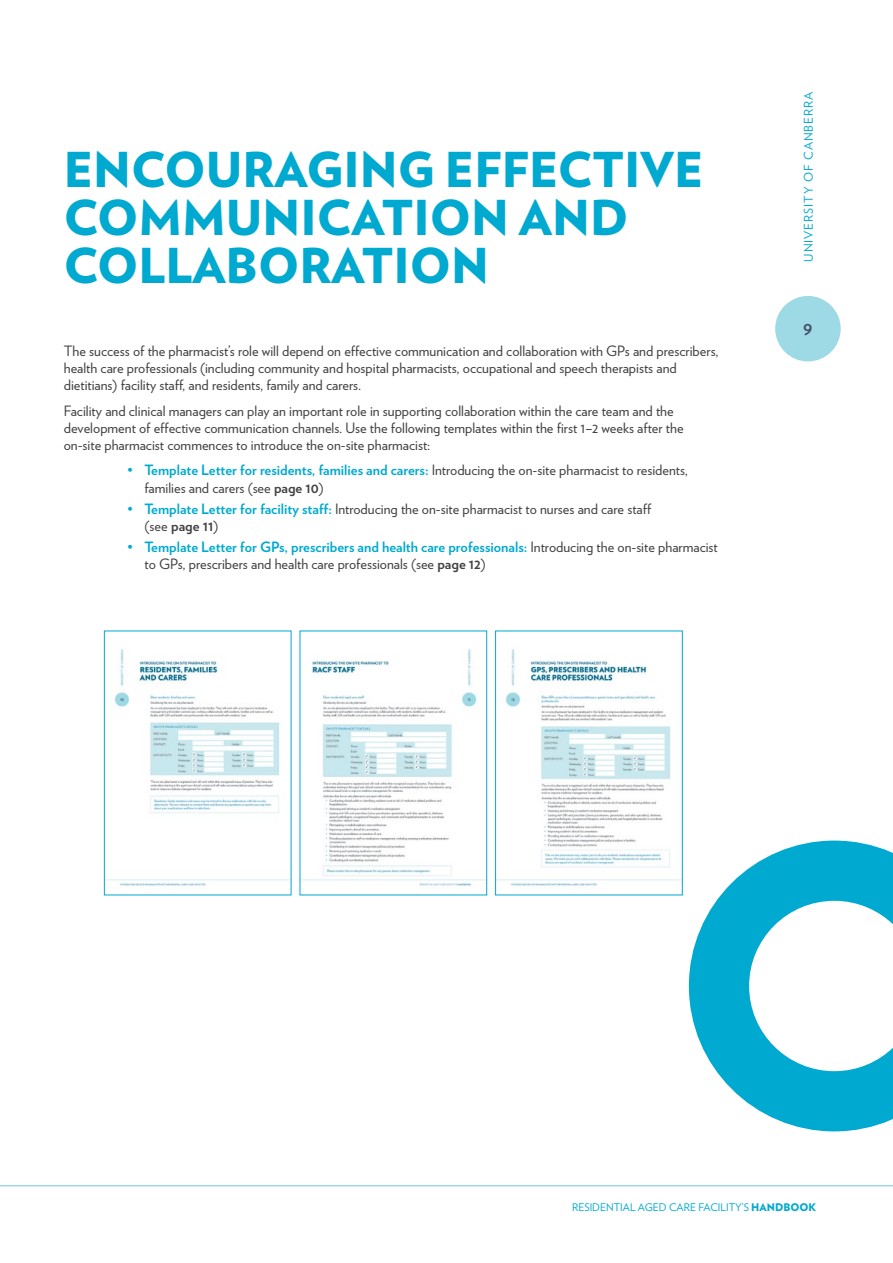
<style>
.page{position:relative;width:893px;height:1263px;background:#fff}
.page>*{position:absolute;margin:0;border:0;box-sizing:border-box;transform-origin:0 0}
.t1{font:900 48px/48px "Verlag";color:#00a9cf}
.t2{font:700 15px "Verlag";color:#424d61}
.t3{font:14.25px/17.1px "Verlag";color:#414042}
.t4{font:12px "Verlag";letter-spacing:.08em;color:#00a9cf}
.t5{font:10.5px "Verlag";color:#00a9cf}
.s1{color:#00a9cf}
.s2{font-weight:700;color:#00a9cf}
.s3{font-weight:700}
.s4{font-weight:900}
</style>
<div class="page">
<div style="left:775px;top:296px;width:66px;height:65px;background:#9edae6;border-radius:50%"></div>
<hr style="left:0;top:1185px;width:893px;height:1px;background:#9edae6">
<svg style="left:689px;top:840px;width:204px;height:291px"></svg>
<img style="left:106px;top:649px;width:183px;height:238px">
<img style="left:302px;top:649px;width:183px;height:238px">
<img style="left:497px;top:649px;width:183px;height:238px">
<h1 class="t1" style="left:64px;top:143px;width:641px">ENCOURAGING EFFECTIVE<br>COMMUNICATION AND<br>COLLABORATION</h1>
<p class="t3" style="left:64px;top:341px;width:656px">The success of the pharmacist’s role will depend on effective communication and collaboration with GPs and prescribers, health care professionals (including community and hospital pharmacists, occupational and speech therapists and dietitians) facility staff, and residents, family and carers.</p>
<p class="t3" style="left:64px;top:401px;width:621px">Facility and clinical managers can play an important role in supporting collaboration within the care team and the development of effective communication channels. Use the following templates within the first 1–2 weeks after the on-site pharmacist commences to introduce the on-site pharmacist:</p>
<p class="t3" style="left:145px;top:461px;width:545px;text-indent:-17px"><span class="s1">•</span> <span class="s2">Template Letter for residents, families and carers:</span> Introducing the on-site pharmacist to residents, families and carers (see <span class="s3">page 10</span>)</p>
<p class="t3" style="left:145px;top:499px;width:508px;text-indent:-17px"><span class="s1">•</span> <span class="s2">Template Letter for facility staff:</span> Introducing the on-site pharmacist to nurses and care staff (see <span class="s3">page 11</span>)</p>
<p class="t3" style="left:145px;top:538px;width:575px;text-indent:-17px"><span class="s1">•</span> <span class="s2">Template Letter for GPs, prescribers and health care professionals:</span> Introducing the on-site pharmacist to GPs, prescribers and health care professionals (see <span class="s3">page 12</span>)</p>
<p class="t4" style="left:799px;top:261px;width:171px;rotate:-90deg">UNIVERSITY OF CANBERRA</p>
<p class="t2" style="left:803px;top:317px;width:11px">9</p>
<p class="t5" style="left:572px;top:1199px;width:246px">RESIDENTIAL AGED CARE FACILITY’S <span class="s4">HANDBOOK</span></p>
</div>
